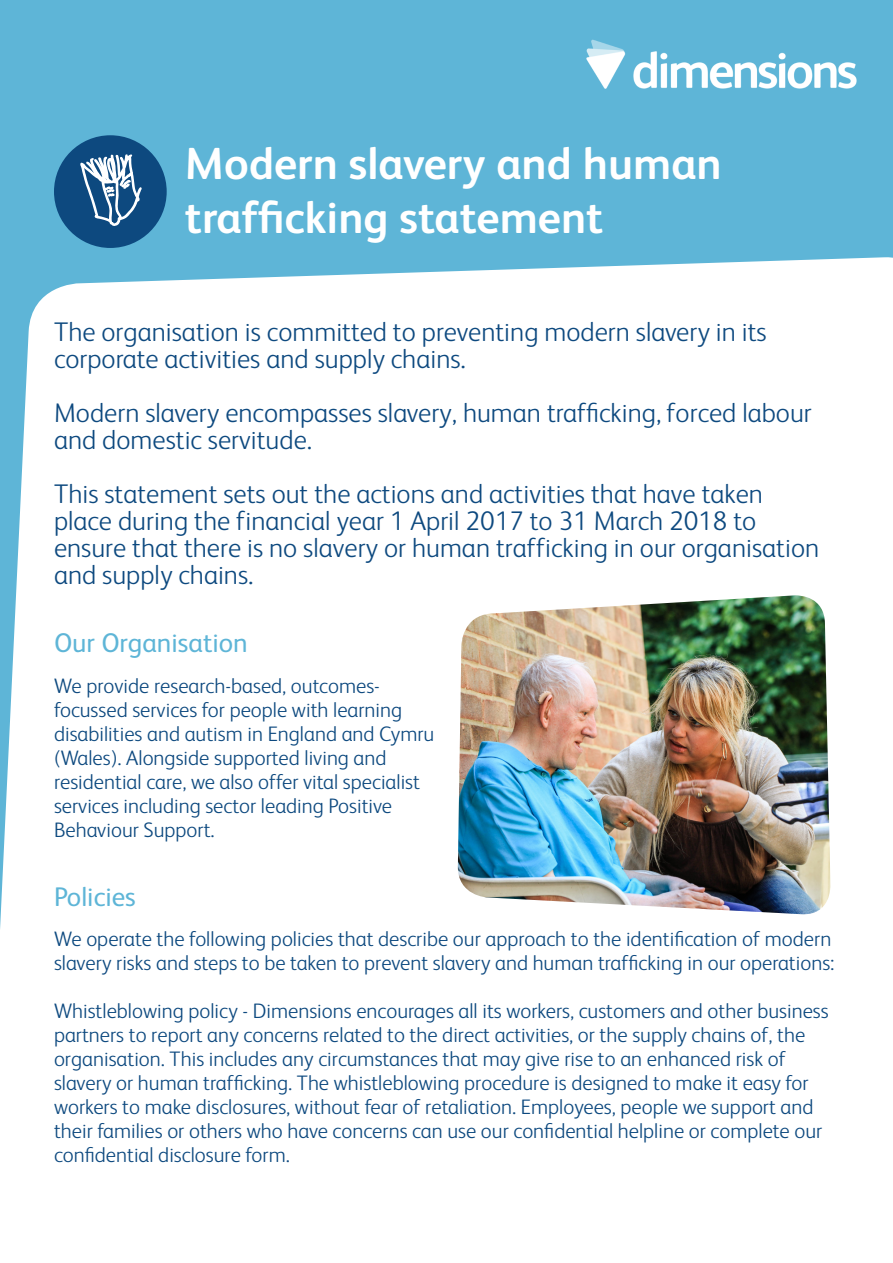
<style>
.page{position:relative;width:893px;height:1263px;background:#5eb5d7}
.page>*{position:absolute;margin:0;border:0;box-sizing:border-box;transform-origin:0 0}
.t1{font:700 45px/54px "FS Albert";color:#fff}
.t2{font:300 27px/27px "FS Albert";color:#0d497f}
.t3{font:27px "FS Albert";color:#5eb5d7}
.t4{font:300 21px/24px "FS Albert";color:#0d497f}
</style>
<div class="page">
<div style="left:0;top:257px;width:893px;height:1006px;background:#fff"></div>
<img style="left:586px;top:39px;width:271px;height:50px">
<img style="left:457px;top:595px;width:374px;height:321px">
<div style="left:56px;top:138px;width:108px;height:108px;background:#0d497f;border-radius:50%"></div>
<div style="left:54px;top:135px;width:113px;height:113px;border:4px solid #0d497f;border-radius:50%"></div>
<svg style="left:79px;top:135px;width:64px;height:107px"></svg>
<p class="t1" style="left:185px;top:135px;width:538px">Modern slavery and human trafficking statement</p>
<p class="t2" style="left:54px;top:317px;width:714px">The organisation is committed to preventing modern slavery in its corporate activities and supply chains.</p>
<p class="t2" style="left:54px;top:398px;width:759px">Modern slavery encompasses slavery, human trafficking, forced labour and domestic servitude.</p>
<p class="t2" style="left:54px;top:479px;width:767px">This statement sets out the actions and activities that have taken place during the financial year 1 April 2017 to 31 March 2018 to ensure that there is no slavery or human trafficking in our organisation and supply chains.</p>
<p class="t3" style="left:54px;top:625px;width:195px">Our Organisation</p>
<p class="t4" style="left:54px;top:673px;width:382px">We provide research-based, outcomes&shy;focussed services for people with learning disabilities and autism in England and Cymru (Wales). Alongside supported living and residential care, we also offer vital specialist services including sector leading Positive Behaviour Support.</p>
<p class="t3" style="left:54px;top:879px;width:83px">Policies</p>
<p class="t4" style="left:54px;top:926px;width:782px">We operate the following policies that describe our approach to the identification of modern slavery risks and steps to be taken to prevent slavery and human trafficking in our operations:</p>
<p class="t4" style="left:54px;top:998px;width:776px">Whistleblowing policy - Dimensions encourages all its workers, customers and other business partners to report any concerns related to the direct activities, or the supply chains of, the organisation. This includes any circumstances that may give rise to an enhanced risk of slavery or human trafficking. The whistleblowing procedure is designed to make it easy for workers to make disclosures, without fear of retaliation. Employees, people we support and their families or others who have concerns can use our confidential helpline or complete our confidential disclosure form.</p>
</div>
